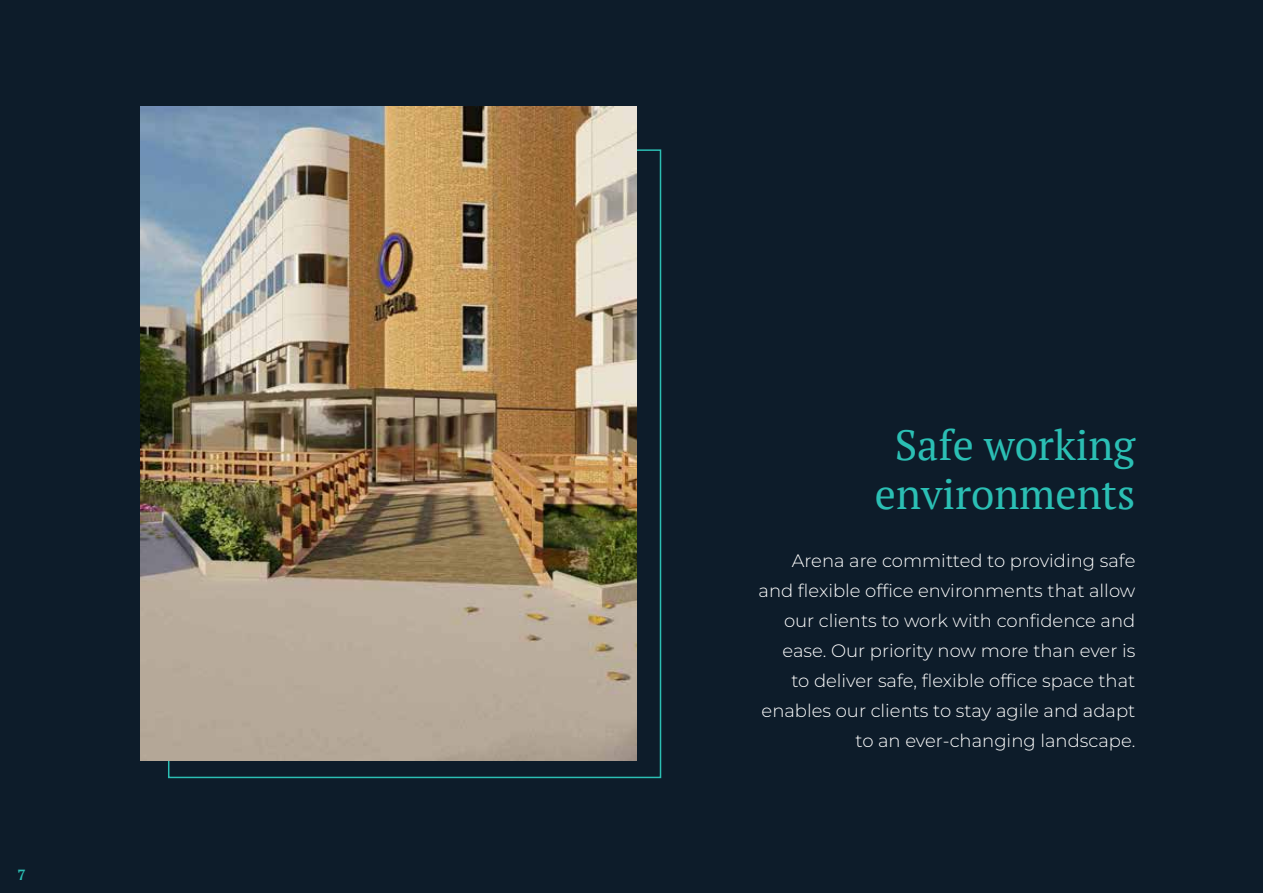
<style>
.page{position:relative;width:1263px;height:893px;background:#0d1c2a}
.page>*{position:absolute;margin:0;border:0;box-sizing:border-box;transform-origin:0 0}
.t1{font:42px/48.2px "PT Serif";color:#2bbfb4;text-align:center}
.t2{font:100 18px/30px "Montserrat";color:#fff;text-align:right}
.t3{font:700 14.7px "PT Serif";color:#2bbfb4}
</style>
<div class="page">
<img style="left:140px;top:107px;width:497px;height:654px">
<p class="t3" style="left:18px;top:865px;width:10px">7</p>
<h1 class="t1" style="left:875px;top:421px;width:262px">Safe working environments</h1>
<p class="t2" style="left:758px;top:545px;width:378px">Arena are committed to providing safe and flexible office environments that allow our clients to work with confidence and ease. Our priority now more than ever is<br>to deliver safe, flexible office space that enables our clients to stay agile and adapt to an ever-changing landscape.</p>
</div>
